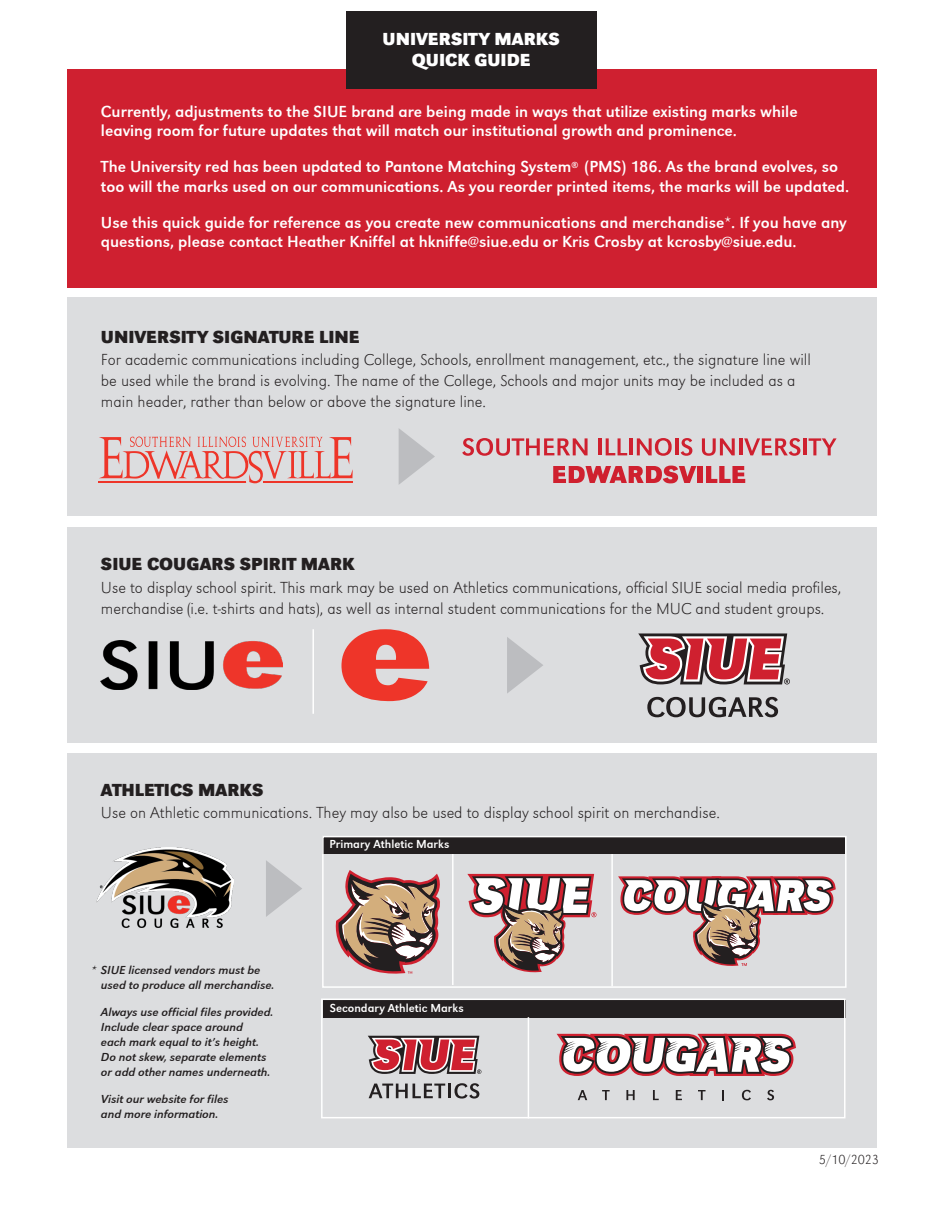
<style>
.page{position:relative;width:945px;height:1215px;background:#fff}
.page>*{position:absolute;margin:0;border:0;box-sizing:border-box;transform-origin:0 0}
.t1{font:700 18px "URW Grotesk T";color:#231f20}
.t2{font:700 18px "URW Grotesk T";color:#fff}
.t3{font:16.5px/21px "URW Grotesk Lig Regular 2";color:#231f20}
.t4{font:16.5px/19.5px "URW Grotesk T";color:#fff}
.t5{font:13.5px "URW Grotesk Lig Regular 2";color:#231f20}
.t6{font:italic 12px "URW Grotesk T";color:#231f20}
.t7{font:12px "URW Grotesk T";color:#fff}
</style>
<div class="page">
<div style="left:68px;top:753px;width:810px;height:395px;background:#dcdddf"></div>
<div style="left:323px;top:1000px;width:523px;height:17px;background:#231f20"></div>
<div style="left:321px;top:999px;width:525px;height:119px;border:2px solid #fff"></div>
<div style="left:68px;top:527px;width:810px;height:215px;background:#dcdddf"></div>
<div style="left:68px;top:298px;width:810px;height:218px;background:#dcdddf"></div>
<svg style="left:99px;top:437px;width:254px;height:46px"></svg>
<svg style="left:341px;top:629px;width:88px;height:72px"></svg>
<img style="left:101px;top:640px;width:181px;height:50px">
<div style="left:68px;top:70px;width:810px;height:218px;background:#cf2030"></div>
<svg style="left:399px;top:429px;width:36px;height:55px"></svg>
<svg style="left:462px;top:438px;width:126px;height:18px"></svg>
<hr style="left:598px;top:438px;width:3px;height:17px;background:#cf202f">
<svg style="left:606px;top:438px;width:21px;height:17px"></svg>
<hr style="left:629px;top:438px;width:3px;height:17px;background:#cf202f">
<svg style="left:637px;top:438px;width:35px;height:18px"></svg>
<hr style="left:675px;top:438px;width:3px;height:17px;background:#cf202f">
<svg style="left:681px;top:438px;width:11px;height:18px"></svg>
<svg style="left:702px;top:438px;width:33px;height:18px"></svg>
<hr style="left:739px;top:438px;width:3px;height:17px;background:#cf202f">
<svg style="left:744px;top:438px;width:56px;height:18px"></svg>
<hr style="left:804px;top:438px;width:3px;height:17px;background:#cf202f">
<svg style="left:809px;top:438px;width:28px;height:17px"></svg>
<svg style="left:553px;top:466px;width:143px;height:17px"></svg>
<div style="left:697px;top:466px;width:6px;height:17px;background:#cf202f"></div>
<svg style="left:706px;top:466px;width:39px;height:17px"></svg>
<svg style="left:638px;top:633px;width:152px;height:51px"></svg>
<svg style="left:647px;top:697px;width:131px;height:20px"></svg>
<svg style="left:507px;top:637px;width:36px;height:56px"></svg>
<hr style="left:312px;top:629px;width:2px;height:85px;background:#fff">
<div style="left:346px;top:11px;width:251px;height:78px;background:#231f20"></div>
<img style="left:96px;top:847px;width:137px;height:80px">
<svg style="left:266px;top:860px;width:36px;height:57px"></svg>
<hr style="left:611px;top:854px;width:2px;height:132px;background:#fff">
<hr style="left:452px;top:854px;width:2px;height:131px;background:#fff">
<svg style="left:618px;top:876px;width:218px;height:90px"></svg>
<svg style="left:336px;top:870px;width:104px;height:104px"></svg>
<svg style="left:467px;top:874px;width:130px;height:98px"></svg>
<svg style="left:578px;top:1090px;width:9px;height:10px"></svg>
<svg style="left:602px;top:1090px;width:8px;height:10px"></svg>
<svg style="left:626px;top:1090px;width:9px;height:10px"></svg>
<svg style="left:653px;top:1090px;width:6px;height:10px"></svg>
<svg style="left:676px;top:1090px;width:6px;height:10px"></svg>
<svg style="left:698px;top:1090px;width:8px;height:10px"></svg>
<svg style="left:722px;top:1090px;width:2px;height:10px"></svg>
<svg style="left:742px;top:1090px;width:9px;height:10px"></svg>
<svg style="left:767px;top:1090px;width:7px;height:10px"></svg>
<svg style="left:557px;top:1034px;width:239px;height:42px"></svg>
<hr style="left:528px;top:1017px;width:1px;height:101px;background:#fff">
<div style="left:323px;top:836px;width:522px;height:17px;background:#231f20"></div>
<div style="left:322px;top:836px;width:525px;height:152px;border:2px solid #fff"></div>
<svg style="left:368px;top:1036px;width:113px;height:38px"></svg>
<svg style="left:369px;top:1084px;width:76px;height:14px"></svg>
<hr style="left:448px;top:1084px;width:3px;height:14px;background:#231f20">
<svg style="left:455px;top:1083px;width:24px;height:16px"></svg>
<p class="t2" style="left:383px;top:28px;width:179px">UNIVERSITY MARKS</p>
<p class="t2" style="left:412px;top:50px;width:120px">QUICK GUIDE</p>
<p class="t4" style="left:101px;top:102px;width:698px">Currently, adjustments to the SIUE brand are being made in ways that utilize existing marks while</p>
<p class="t4" style="left:101px;top:121px;width:638px">leaving room for future updates that will match our institutional growth and prominence.</p>
<p class="t4" style="left:101px;top:157px;width:750px">The University red has been updated to Pantone Matching System<sup>®</sup> (PMS) 186. As the brand evolves, so too will the marks used on our communications. As you reorder printed items, the marks will be updated.</p>
<p class="t4" style="left:101px;top:213px;width:747px">Use this quick guide for reference as you create new communications and merchandise*. If you have any questions, please contact Heather Kniffel at hkniffe@siue.edu or Kris Crosby at kcrosby@siue.edu.</p>
<p class="t1" style="left:101px;top:326px;width:260px">UNIVERSITY SIGNATURE LINE</p>
<p class="t3" style="left:101px;top:349px;width:711px">For academic communications including College, Schools, enrollment management, etc., the signature line will be used while the brand is evolving. The name of the College, Schools and major units may be included as a main header, rather than below or above the signature line.</p>
<p class="t1" style="left:101px;top:553px;width:255px">SIUE COUGARS SPIRIT MARK</p>
<p class="t3" style="left:101px;top:577px;width:742px">Use to display school spirit. This mark may be used on Athletics communications, official SIUE social media profiles, merchandise (i.e. t-shirts and hats), as well as internal student communications for the MUC and student groups.</p>
<p class="t1" style="left:101px;top:779px;width:164px">ATHLETICS MARKS</p>
<p class="t3" style="left:101px;top:802px;width:620px">Use on Athletic communications. They may also be used to display school spirit on merchandise.</p>
<p class="t6" style="left:91px;top:964px;width:170px">* SIUE licensed vendors must be</p>
<p class="t6" style="left:101px;top:979px;width:175px">used to produce all merchandise.</p>
<p class="t6" style="left:101px;top:1006px;width:174px">Always use official files provided.</p>
<p class="t6" style="left:101px;top:1021px;width:144px">Include clear space around</p>
<p class="t6" style="left:101px;top:1036px;width:160px">each mark equal to it’s height.</p>
<p class="t6" style="left:101px;top:1051px;width:167px">Do not skew, separate elements</p>
<p class="t6" style="left:101px;top:1066px;width:171px">or add other names underneath.</p>
<p class="t6" style="left:101px;top:1093px;width:129px">Visit our website for files</p>
<p class="t6" style="left:101px;top:1108px;width:119px">and more information.</p>
<p class="t7" style="left:329px;top:838px;width:121px">Primary Athletic Marks</p>
<p class="t7" style="left:330px;top:1001px;width:135px">Secondary Athletic Marks</p>
<p class="t5" style="left:819px;top:1151px;width:62px">5/10/2023</p>
</div>
